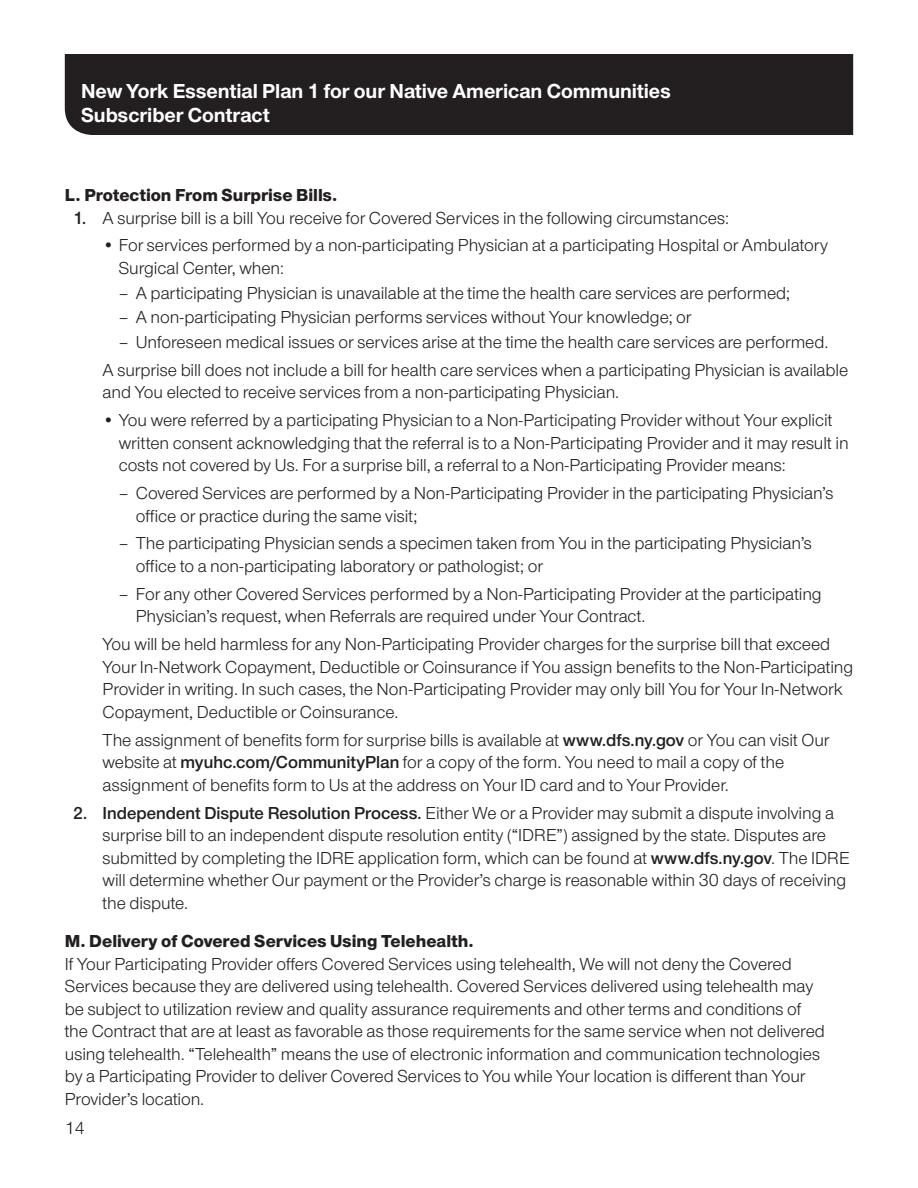
<style>
.page{position:relative;width:918px;height:1188px;background:#fff}
.page>*{position:absolute;margin:0;border:0;box-sizing:border-box;transform-origin:0 0}
.t1{font:700 21px/24px "UHC Sans";color:#fff}
.Body___numbers___add{font:18px/22.5px "UHC Sans";letter-spacing:-.005em;color:#231f20}
.Body___12_15{font:18px/22.5px "UHC Sans";letter-spacing:-.005em;color:#231f20}
.SUB_Subhead___12_15{font:800 18px "UHC Sans";color:#231f20}
.s1{font-weight:600}
</style>
<div class="page">
<div style="left:65px;top:54px;width:788px;height:81px;background:#231f20"></div>
<p class="t1" style="left:81px;top:78px;width:591px">New York Essential Plan 1 for our Native American Communities<br>Subscriber Contract</p>
<p class="SUB_Subhead___12_15" style="left:65px;top:182px;width:274px">L. Protection From Surprise Bills.</p>
<p class="Body___numbers___add" style="left:73px;top:206px;width:657px"><span class="s1">1.</span> A surprise bill is a bill You receive for Covered Services in the following circumstances:</p>
<p class="Body___numbers___add" style="left:119px;top:234px;width:711px;text-indent:-16px">• For services performed by a non-participating Physician at a participating Hospital or Ambulatory<br>Surgical Center, when:</p>
<p class="Body___numbers___add" style="left:119px;top:281px;width:673px">– A participating Physician is unavailable at the time the health care services are performed;</p>
<p class="Body___numbers___add" style="left:119px;top:305px;width:574px">– A non-participating Physician performs services without Your knowledge; or</p>
<p class="Body___numbers___add" style="left:119px;top:330px;width:711px">– Unforeseen medical issues or services arise at the time the health care services are performed.</p>
<p class="Body___numbers___add" style="left:103px;top:358px;width:747px">A surprise bill does not include a bill for health care services when a participating Physician is available and You elected to receive services from a non-participating Physician.</p>
<p class="Body___numbers___add" style="left:119px;top:408px;width:731px;text-indent:-16px">• You were referred by a participating Physician to a Non-Participating Provider without Your explicit written consent acknowledging that the referral is to a Non-Participating Provider and it may result in costs not covered by Us. For a surprise bill, a referral to a Non-Participating Provider means:</p>
<p class="Body___numbers___add" style="left:136px;top:481px;width:699px;text-indent:-17px">– Covered Services are performed by a Non-Participating Provider in the participating Physician’s office or practice during the same visit;</p>
<p class="Body___numbers___add" style="left:136px;top:532px;width:678px;text-indent:-17px">– The participating Physician sends a specimen taken from You in the participating Physician’s office to a non-participating laboratory or pathologist; or</p>
<p class="Body___numbers___add" style="left:136px;top:582px;width:687px;text-indent:-17px">– For any other Covered Services performed by a Non-Participating Provider at the participating<br>Physician’s request, when Referrals are required under Your Contract.</p>
<p class="Body___numbers___add" style="left:103px;top:632px;width:752px">You will be held harmless for any Non-Participating Provider charges for the surprise bill that exceed Your In-Network Copayment, Deductible or Coinsurance if You assign benefits to the Non-Participating Provider in writing. In such cases, the Non-Participating Provider may only bill You for Your In-Network Copayment, Deductible or Coinsurance.</p>
<p class="Body___numbers___add" style="left:103px;top:728px;width:728px">The assignment of benefits form for surprise bills is available at <span class="s1">www.dfs.ny.gov</span> or You can visit Our website at <span class="s1">myuhc.com/CommunityPlan</span> for a copy of the form. You need to mail a copy of the assignment of benefits form to Us at the address on Your ID card and to Your Provider.</p>
<p class="Body___numbers___add" style="left:103px;top:801px;width:749px;text-indent:-29px"><span class="s1">2. Independent Dispute Resolution Process.</span> Either We or a Provider may submit a dispute involving a surprise bill to an independent dispute resolution entity (“IDRE”) assigned by the state. Disputes are submitted by completing the IDRE application form, which can be found at <span class="s1">www.dfs.ny.gov</span>. The IDRE will determine whether Our payment or the Provider’s charge is reasonable within 30 days of receiving the dispute.</p>
<p class="SUB_Subhead___12_15" style="left:65px;top:929px;width:410px">M. Delivery of Covered Services Using Telehealth.</p>
<p class="Body___12_15" style="left:65px;top:952px;width:762px">If Your Participating Provider offers Covered Services using telehealth, We will not deny the Covered Services because they are delivered using telehealth. Covered Services delivered using telehealth may be subject to utilization review and quality assurance requirements and other terms and conditions of the Contract that are at least as favorable as those requirements for the same service when not delivered using telehealth. “Telehealth” means the use of electronic information and communication technologies by a Participating Provider to deliver Covered Services to You while Your location is different than Your Provider’s location.</p>
<p class="Body___12_15" style="left:65px;top:1116px;width:22px">14</p>
</div>
